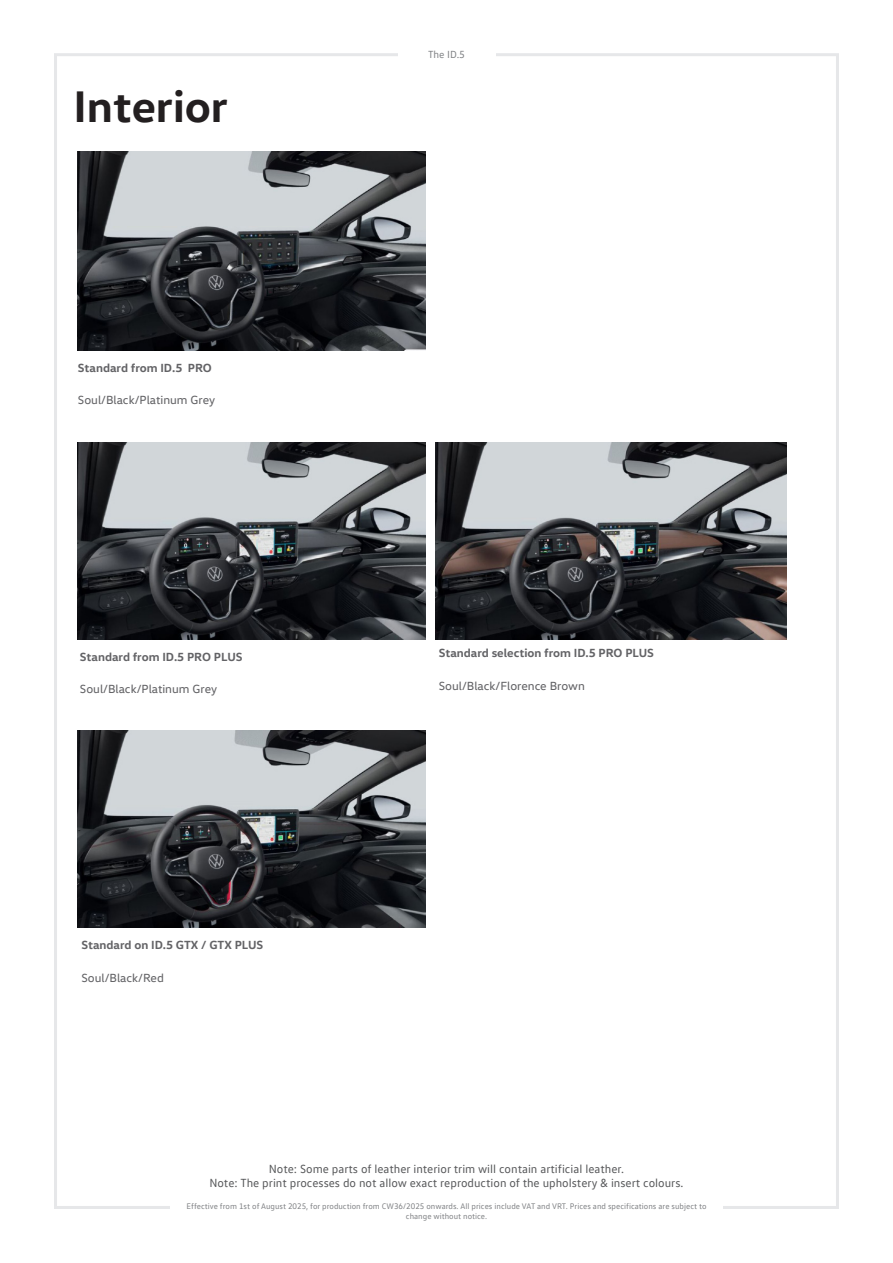
<style>
.page{position:relative;width:893px;height:1263px;background:#fff}
.page>*{position:absolute;margin:0;border:0;box-sizing:border-box;transform-origin:0 0}
.Page_heading{font:700 45px "VW Head";color:#231f20}
.t1{font:12px/14.4px "VW Text";color:#57585a;text-align:center}
.Centred_text{font:700 12px "VW Head";color:#636366}
.Centred_text-2{font:12px "VW Head";color:#636366}
.t2{font:10.5px "VW Text";color:#808285}
.t3{font:8.25px/9.9px "VW Text";color:#808285;text-align:center}
</style>
<div class="page">
<img style="left:78px;top:151px;width:348px;height:200px">
<img style="left:78px;top:442px;width:348px;height:197px">
<img style="left:435px;top:442px;width:351px;height:197px">
<img style="left:78px;top:731px;width:348px;height:196px">
<p class="Page_heading" style="left:74px;top:77px;width:156px">Interior</p>
<p class="Centred_text" style="left:78px;top:360px;width:136px">Standard from ID.5 PRO</p>
<p class="Centred_text-2" style="left:78px;top:392px;width:139px">Soul/Black/Platinum Grey</p>
<p class="Centred_text" style="left:80px;top:649px;width:164px">Standard from ID.5 PRO PLUS</p>
<p class="Centred_text-2" style="left:80px;top:681px;width:139px">Soul/Black/Platinum Grey</p>
<p class="Centred_text" style="left:81px;top:937px;width:183px">Standard on ID.5 GTX / GTX PLUS</p>
<p class="Centred_text-2" style="left:81px;top:970px;width:84px">Soul/Black/Red</p>
<p class="t2" style="left:428px;top:47px;width:39px">The ID.5</p>
<p class="Centred_text" style="left:439px;top:645px;width:217px">Standard selection from ID.5 PRO PLUS</p>
<p class="Centred_text-2" style="left:439px;top:678px;width:148px">Soul/Black/Florence Brown</p>
<p class="t1" style="left:209px;top:1161px;width:476px">Note: Some parts of leather interior trim will contain artificial leather.<br>Note: The print processes do not allow exact reproduction of the upholstery &amp; insert colours.</p>
<p class="t3" style="left:187px;top:1201px;width:521px">Effective from 1st of August 2025, for production from CW36/2025 onwards. All prices include VAT and VRT. Prices and specifications are subject to change without notice.</p>
</div>
